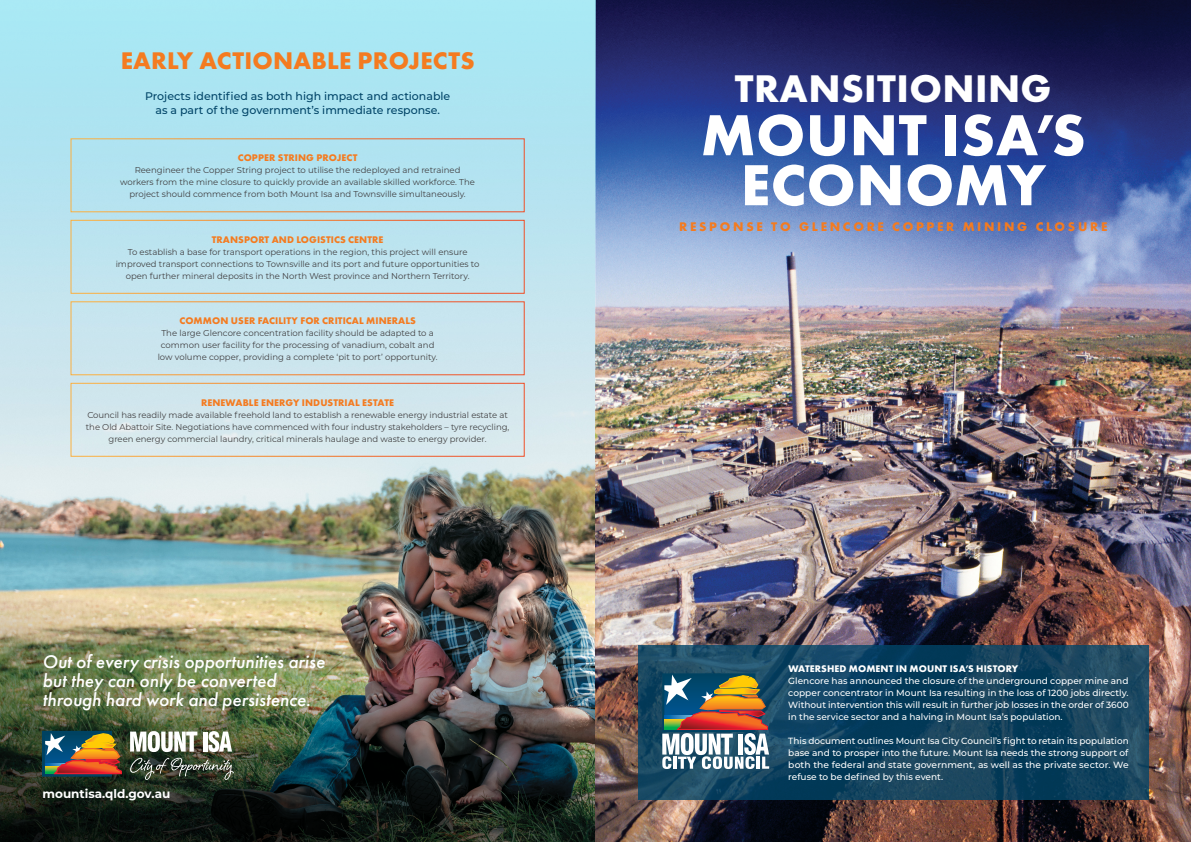
<style>
.page{position:relative;width:1191px;height:842px;background:#fff}
.page>*{position:absolute;margin:0;border:0;box-sizing:border-box;transform-origin:0 0}
.t1{font:700 60px/50px "Futura PT";letter-spacing:.01em;color:#fff;text-align:center}
.t2{font:700 40px "Futura PT";letter-spacing:.01em;color:#fff}
.t3{font:700 25px "Futura PT";letter-spacing:.01em;color:#f47b20}
.t4{font:italic 500 19px/19px "Futura PT";color:#fff}
.t5{font:700 13px "Futura PT";letter-spacing:.21em;color:#f47b20}
.t6{font:700 12px "Montserrat";color:#fff}
.t7{font:500 11px/14px "Montserrat";color:#014568;text-align:center}
.t8{font:700 10px "Futura PT";letter-spacing:.01em;color:#f47b20}
.t9{font:700 10px "Futura PT";letter-spacing:.01em;color:#fff}
.t10{font:500 9px/12px "Montserrat";color:#fff;text-align:justify}
.t11{font:8.5px/12px "Montserrat";color:#414042;text-align:center}
</style>
<div class="page">
<img style="left:0;top:0;width:1191px;height:842px">
<img style="left:0;top:573px;width:671px;height:269px">
<div style="left:0;top:0;width:595px;height:476px;background:linear-gradient(to bottom,#a2e4f2,#dae6ec)"></div>
<svg style="left:130px;top:758px;width:104px;height:22px;background:#495244"></svg>
<svg style="left:130px;top:731px;width:67px;height:21px"></svg>
<hr style="left:203px;top:731px;width:4px;height:20px;background:#fff">
<svg style="left:208px;top:731px;width:24px;height:21px"></svg>
<svg style="left:43px;top:731px;width:80px;height:46px;background:#82654a"></svg>
<svg style="left:638px;top:645px;width:510px;height:154px;background:#12435f"></svg>
<div style="left:662px;top:673px;width:93px;height:59px;border:2px solid #004261"></div>
<svg style="left:662px;top:675px;width:107px;height:94px"></svg>
<div style="left:70px;top:220px;width:455px;height:74px;border:1px solid #fff"></div>
<div style="left:70px;top:301px;width:455px;height:74px;border:1px solid #fff"></div>
<div style="left:70px;top:383px;width:455px;height:74px;border:1px solid #fff"></div>
<h3 class="t3" style="left:121px;top:44px;width:355px">EARLY ACTIONABLE PROJECTS</h3>
<p class="t7" style="left:145px;top:89px;width:307px">Projects identified as both high impact and actionable as a part of the government’s immediate response.</p>
<p class="t8" style="left:238px;top:151px;width:121px">COPPER STRING PROJECT</p>
<p class="t11" style="left:120px;top:164px;width:356px">Reengineer the Copper String project to utilise the redeployed and retrained workers from the mine closure to quickly provide an available skilled workforce. The project should commence from both Mount Isa and Townsville simultaneously.</p>
<p class="t8" style="left:212px;top:233px;width:173px">TRANSPORT AND LOGISTICS CENTRE</p>
<p class="t11" style="left:116px;top:245px;width:365px">To establish a base for transport operations in the region, this project will ensure improved transport connections to Townsville and its port and future opportunities to open further mineral deposits in the North West province and Northern Territory.</p>
<p class="t8" style="left:179px;top:314px;width:238px">COMMON USER FACILITY FOR CRITICAL MINERALS</p>
<p class="t11" style="left:158px;top:327px;width:281px">The large Glencore concentration facility should be adapted to a common user facility for the processing of vanadium, cobalt and low volume copper, providing a complete ‘pit to port’ opportunity.</p>
<p class="t8" style="left:201px;top:396px;width:194px">RENEWABLE ENERGY INDUSTRIAL ESTATE</p>
<p class="t11" style="left:86px;top:408px;width:425px">Council has readily made available freehold land to establish a renewable energy industrial estate at the Old Abattoir Site. Negotiations have commenced with four industry stakeholders – tyre recycling, green energy commercial laundry, critical minerals haulage and waste to energy provider.</p>
<h3 class="t4" style="left:43px;top:652px;width:284px">Out of every crisis opportunities arise but they can only be converted through hard work and persistence.</h3>
<h3 class="t6" style="left:43px;top:785px;width:129px">mountisa.qld.gov.au</h3>
<h2 class="t2" style="left:735px;top:63px;width:318px">TRANSITIONING</h2>
<h1 class="t1" style="left:700px;top:109px;width:386px">MOUNT ISA’S<br>ECONOMY</h1>
<h3 class="t5" style="left:679px;top:218px;width:430px">RESPONSE TO GLENCORE COPPER MINING CLOSURE</h3>
<p class="t9" style="left:788px;top:662px;width:231px">WATERSHED MOMENT IN MOUNT ISA’S HISTORY</p>
<p class="t10" style="left:788px;top:675px;width:342px">Glencore has announced the closure of the underground copper mine and copper concentrator in Mount Isa resulting in the loss of 1200 jobs directly.<br>Without intervention this will result in further job losses in the order of 3600 in the service sector and a halving in Mount Isa’s population.</p>
<p class="t10" style="left:788px;top:734px;width:342px">This document outlines Mount Isa City Council’s fight to retain its population base and to prosper into the future. Mount Isa needs the strong support of both the federal and state government, as well as the private sector. We refuse to be defined by this event.</p>
</div>
